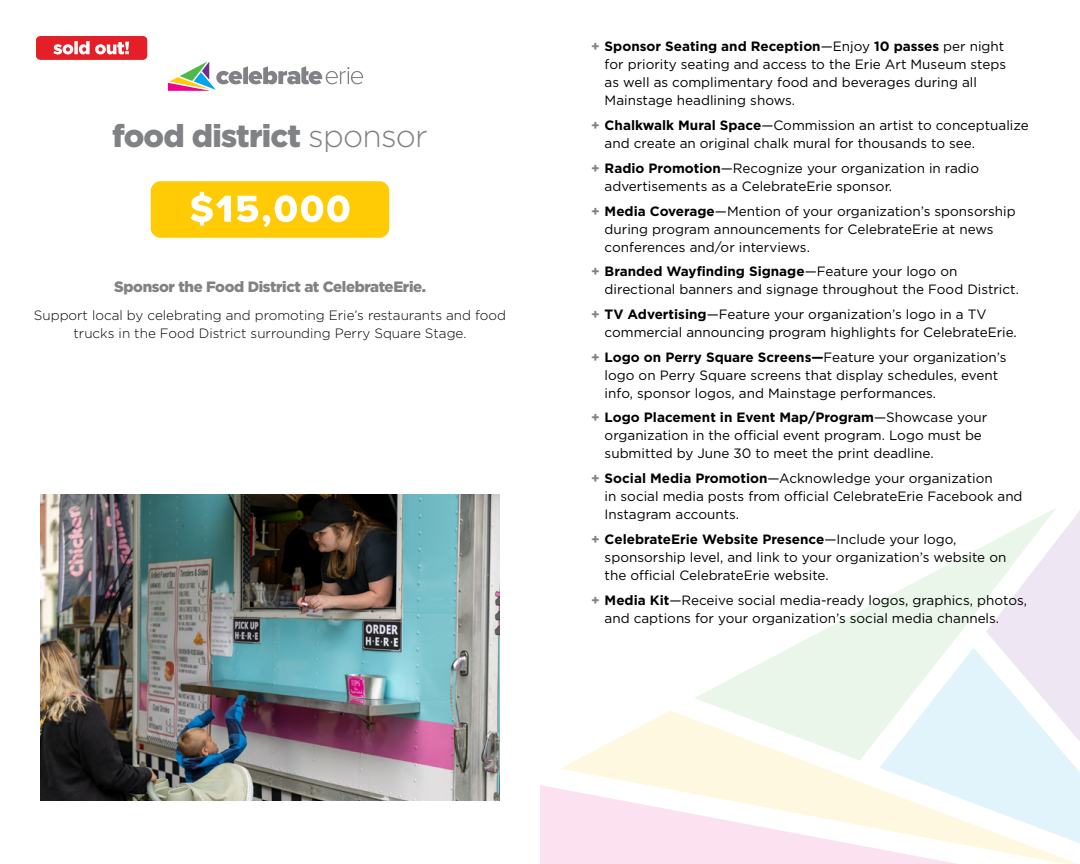
<style>
.page{position:relative;width:1080px;height:864px;background:#fff}
.page>*{position:absolute;margin:0;border:0;box-sizing:border-box;transform-origin:0 0}
.t1{font:900 31.5px "Gotham";letter-spacing:-.025em;color:#808285}
.t2{font:900 15px "Gotham";letter-spacing:-.025em;color:#808285}
.t3{font:13.5px/18px "Gotham";color:#000}
.t4{font:300 13.5px/18px "Gotham";color:#000;text-align:center}
.s1{font-weight:300}
.s2{font-weight:700;color:#808285}
.s3{font-weight:700}
</style>
<div class="page">
<div style="left:540px;top:785px;width:20px;height:79px;background:#fce1f1"></div>
<svg style="left:695px;top:545px;width:291px;height:165px"></svg>
<svg style="left:986px;top:508px;width:94px;height:140px"></svg>
<svg style="left:879px;top:648px;width:201px;height:62px"></svg>
<svg style="left:560px;top:710px;width:520px;height:154px"></svg>
<svg style="left:168px;top:62px;width:195px;height:29px"></svg>
<div style="left:151px;top:181px;width:238px;height:57px;background:#ffcb05;border-radius:10px"></div>
<svg style="left:190px;top:192px;width:41px;height:34px"></svg>
<svg style="left:237px;top:195px;width:113px;height:32px"></svg>
<img style="left:40px;top:495px;width:460px;height:306px">
<div style="left:36px;top:36px;width:111px;height:24px;background:#e41f28;border-radius:4px"></div>
<svg style="left:53px;top:41px;width:76px;height:13px"></svg>
<h1 class="t1" style="left:112px;top:114px;width:317px">food district <span class="s1">sponsor</span></h1>
<p class="t2" style="left:114px;top:276px;width:313px">Sponsor the Food District at CelebrateErie.</p>
<p class="t4" style="left:34px;top:306px;width:474px">Support local by celebrating and promoting Erie’s restaurants and food trucks in the Food District surrounding Perry Square Stage.</p>
<p class="t3" style="left:605px;top:37px;width:403px;text-indent:-14px"><span class="s2">+</span> <span class="s3">Sponsor Seating and Reception</span>—Enjoy <span class="s3">10 passes</span> per night for priority seating and access to the Erie Art Museum steps as well as complimentary food and beverages during all Mainstage headlining shows.</p>
<p class="t3" style="left:605px;top:116px;width:426px;text-indent:-14px"><span class="s2">+</span> <span class="s3">Chalkwalk Mural Space</span>—Commission an artist to conceptualize and create an original chalk mural for thousands to see.</p>
<p class="t3" style="left:605px;top:159px;width:376px;text-indent:-14px"><span class="s2">+</span> <span class="s3">Radio Promotion</span>—Recognize your organization in radio advertisements as a CelebrateErie sponsor.</p>
<p class="t3" style="left:605px;top:201px;width:413px;text-indent:-14px"><span class="s2">+</span> <span class="s3">Media Coverage</span>—Mention of your organization’s sponsorship during program announcements for CelebrateErie at news conferences and/or interviews.</p>
<p class="t3" style="left:605px;top:262px;width:416px;text-indent:-14px"><span class="s2">+</span> <span class="s3">Branded Wayfinding Signage</span>—Feature your logo on directional banners and signage throughout the Food District.</p>
<p class="t3" style="left:605px;top:305px;width:414px;text-indent:-14px"><span class="s2">+</span> <span class="s3">TV Advertising</span>—Feature your organization’s logo in a TV commercial announcing program highlights for CelebrateErie.</p>
<p class="t3" style="left:605px;top:348px;width:403px;text-indent:-14px"><span class="s2">+</span> <span class="s3">Logo on Perry Square Screens—</span>Feature your organization’s logo on Perry Square screens that display schedules, event info, sponsor logos, and Mainstage performances.</p>
<p class="t3" style="left:605px;top:408px;width:384px;text-indent:-14px"><span class="s2">+</span> <span class="s3">Logo Placement in Event Map/Program</span>—Showcase your organization in the official event program. Logo must be submitted by June 30 to meet the print deadline.</p>
<p class="t3" style="left:605px;top:469px;width:419px;text-indent:-14px"><span class="s2">+</span> <span class="s3">Social Media Promotion</span>—Acknowledge your organization<br>in social media posts from official CelebrateErie Facebook and<br>Instagram accounts.</p>
<p class="t3" style="left:605px;top:530px;width:403px;text-indent:-14px"><span class="s2">+</span> <span class="s3">CelebrateErie Website Presence</span>—Include your logo, sponsorship level, and link to your organization’s website on the official CelebrateErie website.</p>
<p class="t3" style="left:605px;top:591px;width:424px;text-indent:-14px"><span class="s2">+</span> <span class="s3">Media Kit</span>—Receive social media-ready logos, graphics, photos, and captions for your organization’s social media channels.</p>
</div>
